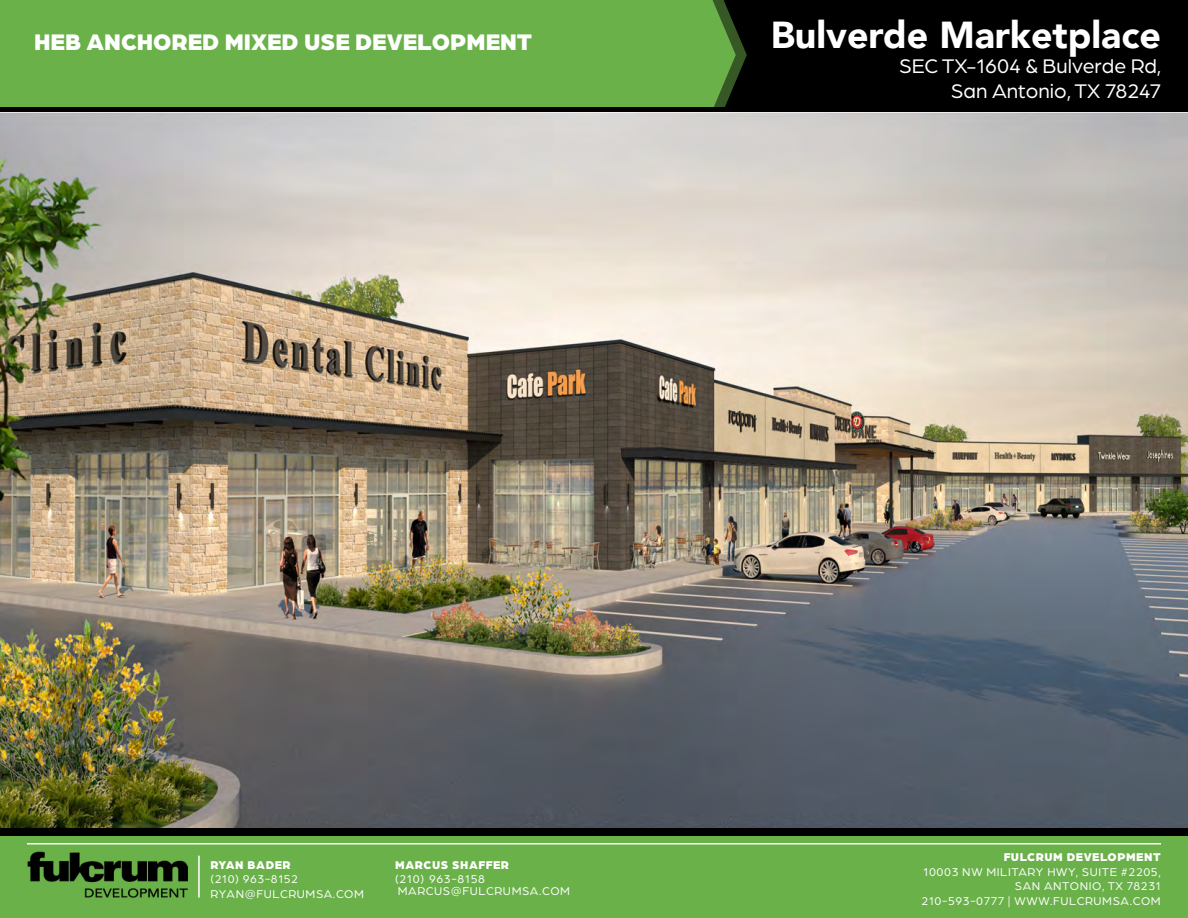
<style>
.page{position:relative;width:1188px;height:918px;background:#fff}
.page>*{position:absolute;margin:0;border:0;box-sizing:border-box;transform-origin:0 0}
.t1{font:900 37.5px "Avenir";color:#fff}
.t2{font:900 24px "Arboria";color:#fff}
.t3{font:21px/25.2px "Arboria";color:#fff;text-align:right}
.t4{font:12px/14.4px "Arboria";letter-spacing:.05em;color:#fff;text-align:right}
.t5{font:900 12px "Arboria";letter-spacing:.05em;color:#fff}
</style>
<div class="page">
<div style="left:0;top:0;width:1188px;height:107px;background:#6bb14a"></div>
<div style="left:0;top:834px;width:1188px;height:84px;background:#6bb14a"></div>
<div style="left:0;top:107px;width:1188px;height:6px;background:#000"></div>
<div style="left:0;top:828px;width:1188px;height:7px;background:#000"></div>
<hr style="left:27px;top:843px;width:1134px;height:1px;background:#fff">
<hr style="left:198px;top:856px;width:2px;height:42px;background:#fff">
<svg style="left:1177px;top:0;width:11px;height:107px"></svg>
<div style="left:713px;top:0;width:464px;height:107px;background:#000"></div>
<img style="left:27px;top:851px;width:161px;height:46px">
<img style="left:0;top:112px;width:1188px;height:715px">
<h2 class="t2" style="left:34px;top:25px;width:500px">HEB ANCHORED MIXED USE DEVELOPMENT</h2>
<h1 class="t1" style="left:771px;top:3px;width:392px">Bulverde Marketplace</h1>
<h3 class="t3" style="left:899px;top:53px;width:264px">SEC TX-1604 &amp; Bulverde Rd,<br>San Antonio, TX 78247</h3>
<p class="t5" style="left:210px;top:856px;width:82px">RYAN BADER</p>
<p class="t4" style="left:210px;top:872px;width:155px;text-align:left">(210) 963-8152<br>RYAN@FULCRUMSA.COM</p>
<p class="t5" style="left:395px;top:856px;width:115px">MARCUS SHAFFER</p>
<p class="t4" style="left:395px;top:871px;width:91px">(210) 963-8158</p>
<p class="t4" style="left:398px;top:883px;width:174px">MARCUS@FULCRUMSA.COM</p>
<p class="t5" style="left:1004px;top:849px;width:159px">FULCRUM DEVELOPMENT</p>
<p class="t4" style="left:922px;top:864px;width:241px">10003 NW MILITARY HWY, SUITE #2205,<br>SAN ANTONIO, TX 78231<br>210-593-0777 | WWW.FULCRUMSA.COM</p>
</div>
